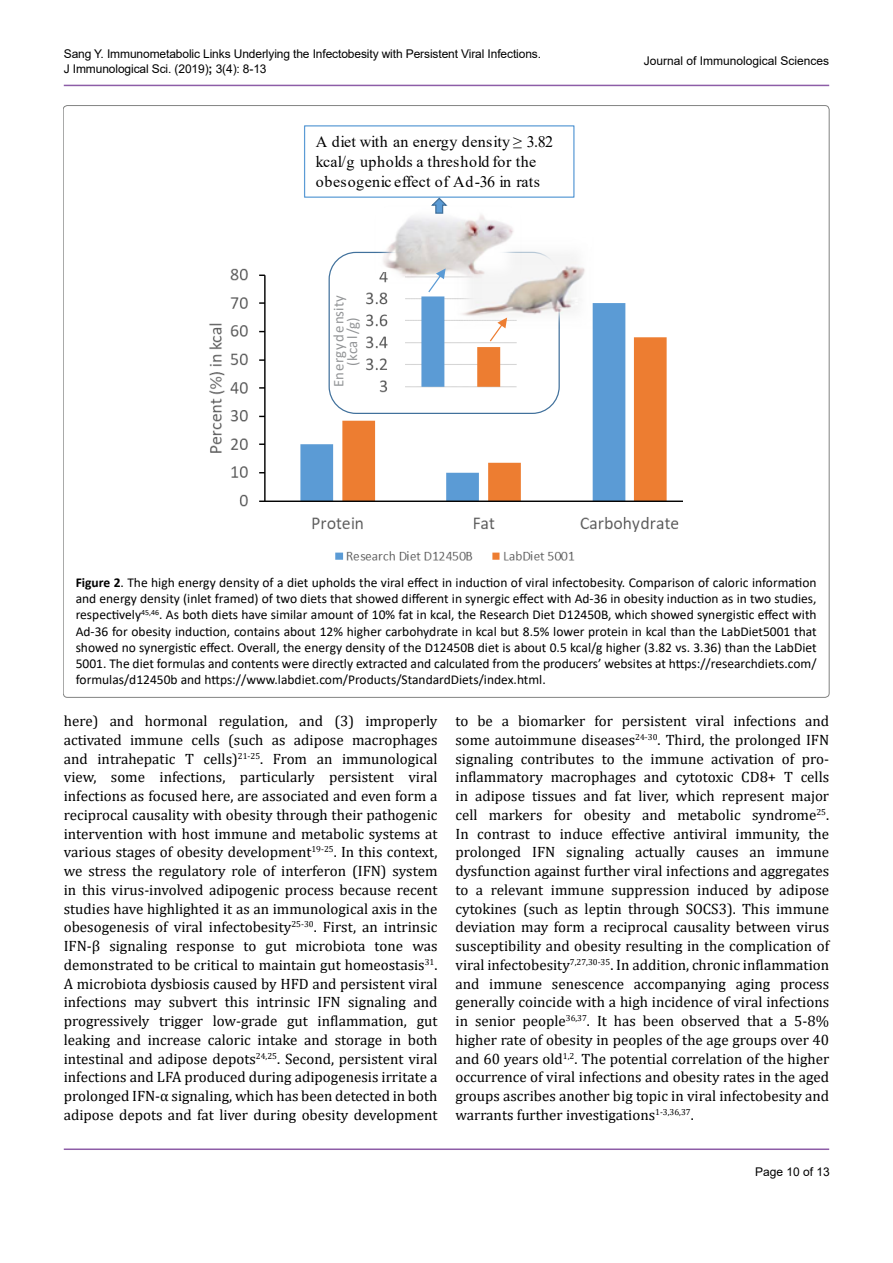
<style>
.page{position:relative;width:893px;height:1263px;background:#fff}
.page>*{position:absolute;margin:0;border:0;box-sizing:border-box;transform-origin:0 0}
.t1{font:16.05px/19.6px "Times New Roman";letter-spacing:.015em;color:#000}
.t2{font:15px/18.8px "Cambria";color:#000;text-align:justify}
.t3{font:14.85px "Calibri";letter-spacing:.025em;color:#939597}
.t4{font:14.7px "Calibri";color:#939597}
.t5{font:13.5px/16.2px "Calibri";color:#000;text-align:justify}
.t6{font:12px/14.4px "Arial";letter-spacing:-.01em;color:#000}
.s1{font-weight:700}
</style>
<div class="page">
<hr style="left:64px;top:1148px;width:765px;height:2px;background:#8d5da7">
<hr style="left:64px;top:85px;width:765px;height:1px;background:#8d5da7">
<img style="left:209px;top:267px;width:473px;height:294px">
<div style="left:329px;top:252px;width:231px;height:162px;border:1px solid #41719c;border-radius:27px"></div>
<img style="left:364px;top:273px;width:156px;height:135px">
<img style="left:454px;top:251px;width:140px;height:78px">
<img style="left:374px;top:214px;width:147px;height:69px">
<svg style="left:490px;top:318px;width:17px;height:23px"></svg>
<svg style="left:428px;top:268px;width:18px;height:24px"></svg>
<div style="left:304px;top:125px;width:270px;height:73px;border:1px solid #5b9bd5"></div>
<svg style="left:429px;top:197px;width:20px;height:17px"></svg>
<p class="t6" style="left:64px;top:47px;width:479px">Sang Y. Immunometabolic Links Underlying the Infectobesity with Persistent Viral Infections.<br>J Immunological Sci. (2019)<span class="s1">;</span> 3(4): 8-13</p>
<p class="t6" style="left:644px;top:54px;width:187px">Journal of Immunological Sciences</p>
<p class="t1" style="left:316px;top:131px;width:239px">A diet with an energy density ≥ 3.82 kcal/g upholds a threshold for the obesogenic effect of Ad-36 in rats</p>
<p class="t3" style="left:328px;top:387px;width:93px;rotate:-90deg">Energydensity</p>
<p class="t4" style="left:342px;top:366px;width:50px;rotate:-90deg">(kcal/g)</p>
<p class="t5" style="left:76px;top:574px;width:742px"><span class="s1">Figure 2</span>. The high energy density of a diet upholds the viral effect in induction of viral infectobesity. Comparison of caloric information and energy density (inlet framed) of two diets that showed different in synergic effect with Ad-36 in obesity induction as in two studies, respectively<sup>45,46</sup>. As both diets have similar amount of 10% fat in kcal, the Research Diet D12450B, which showed synergistic effect with Ad-36 for obesity induction, contains about 12% higher carbohydrate in kcal but 8.5% lower protein in kcal than the LabDiet5001 that showed no synergistic effect. Overall, the energy density of the D12450B diet is about 0.5 kcal/g higher (3.82 vs. 3.36) than the LabDiet 5001. The diet formulas and contents were directly extracted and calculated from the producers’ websites at https://researchdiets.com/ formulas/d12450b and https://www.labdiet.com/Products/StandardDiets/index.html.</p>
<p class="t2" style="left:64px;top:711px;width:375px">here) and hormonal regulation, and (3) improperly activated immune cells (such as adipose macrophages and intrahepatic T cells)<sup>21-25</sup>. From an immunological view, some infections, particularly persistent viral infections as focused here, are associated and even form a reciprocal causality with obesity through their pathogenic intervention with host immune and metabolic systems at various stages of obesity development<sup>19-25</sup>. In this context, we stress the regulatory role of interferon (IFN) system in this virus-involved adipogenic process because recent studies have highlighted it as an immunological axis in the obesogenesis of viral infectobesity<sup>25-30</sup>. First, an intrinsic IFN-β signaling response to gut microbiota tone was demonstrated to be critical to maintain gut homeostasis<sup>31</sup>.<br>A microbiota dysbiosis caused by HFD and persistent viral infections may subvert this intrinsic IFN signaling and progressively trigger low-grade gut inflammation, gut leaking and increase caloric intake and storage in both intestinal and adipose depots<sup>24,25</sup>. Second, persistent viral infections and LFA produced during adipogenesis irritate a prolonged IFN-α signaling, which has been detected in both adipose depots and fat liver during obesity development</p>
<p class="t2" style="left:455px;top:711px;width:375px">to be a biomarker for persistent viral infections and some autoimmune diseases<sup>24-30</sup>. Third, the prolonged IFN signaling contributes to the immune activation of pro&shy;inflammatory macrophages and cytotoxic CD8+ T cells in adipose tissues and fat liver, which represent major cell markers for obesity and metabolic syndrome<sup>25</sup>.<br>In contrast to induce effective antiviral immunity, the prolonged IFN signaling actually causes an immune dysfunction against further viral infections and aggregates to a relevant immune suppression induced by adipose cytokines (such as leptin through SOCS3). This immune deviation may form a reciprocal causality between virus susceptibility and obesity resulting in the complication of viral infectobesity<sup>7,27,30-35</sup>. In addition, chronic inflammation and immune senescence accompanying aging process generally coincide with a high incidence of viral infections in senior people<sup>36,37</sup>. It has been observed that a 5-8% higher rate of obesity in peoples of the age groups over 40 and 60 years old<sup>1,2</sup>. The potential correlation of the higher occurrence of viral infections and obesity rates in the aged groups ascribes another big topic in viral infectobesity and warrants further investigations<sup>1-3,36,37</sup>.</p>
<p class="t6" style="left:755px;top:1165px;width:76px">Page 10 of 13</p>
</div>
